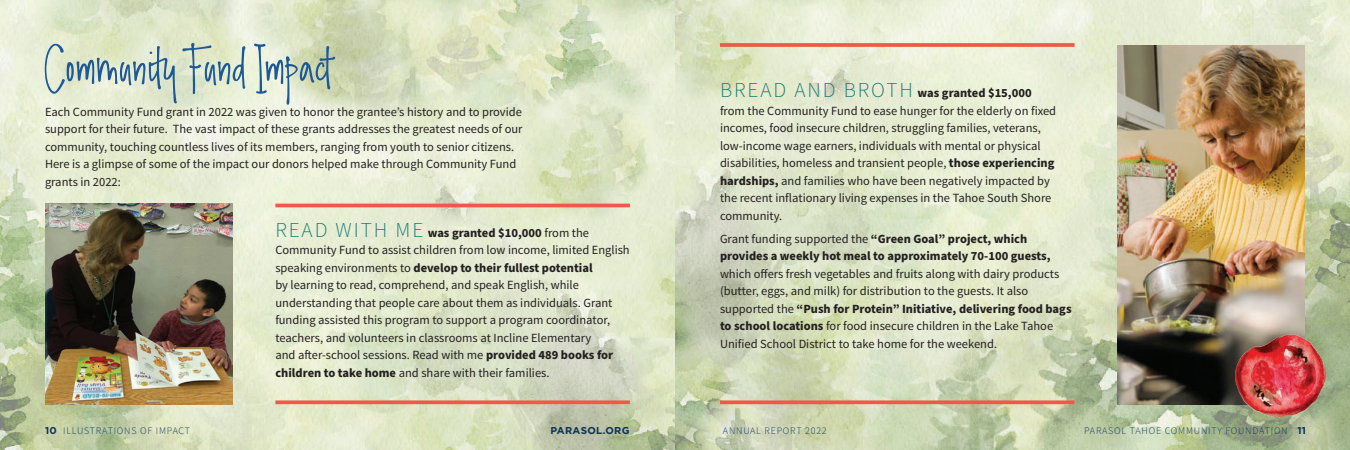
<style>
.page{position:relative;width:1350px;height:450px;background:#fff}
.page>*{position:absolute;margin:0;border:0;box-sizing:border-box;transform-origin:0 0}
.t1{font:55px "Ding Dong";color:#1c5996}
.t2{font:12.5px/17.5px "Source Sans Pro";color:#231f20}
.t3{font:700 12.5px/17.5px "Source Sans Pro";color:#231f20}
.t4{font:300 10px "Source Sans Pro";letter-spacing:.08em;color:#0d3259}
.t5{font:700 10px "Gotham";letter-spacing:.03em;color:#0d3259}
.s1{font-weight:300;font-size:21.25px;color:#1b7b75}
.s2{font-weight:700}
.s3{font-weight:400}
.s4{font-family:"Gotham";font-weight:700}
</style>
<div class="page">
<img style="left:0;top:0;width:1350px;height:450px">
<img style="left:45px;top:204px;width:187px;height:200px">
<img style="left:1118px;top:45px;width:187px;height:360px">
<img style="left:1236px;top:334px;width:90px;height:83px">
<svg style="left:720px;top:43px;width:355px;height:4px"></svg>
<svg style="left:720px;top:400px;width:355px;height:4px"></svg>
<hr style="left:275px;top:204px;width:355px;height:3px;background:#f0594a">
<svg style="left:275px;top:400px;width:355px;height:4px"></svg>
<h1 class="t1" style="left:45px;top:30px;width:289px">Community Fund Impact</h1>
<p class="t2" style="left:45px;top:103px;width:479px">Each Community Fund grant in 2022 was given to honor the grantee’s history and to provide support for their future. The vast impact of these grants addresses the greatest needs of our community, touching countless lives of its members, ranging from youth to senior citizens.<br>Here is a glimpse of some of the impact our donors helped make through Community Fund grants in 2022:</p>
<p class="t2" style="left:275px;top:224px;width:356px"><span class="s1">READ WITH ME</span> <span class="s2">was granted $10,000</span> from the Community Fund to assist children from low income, limited English speaking environments to <span class="s2">develop to their fullest potential<br></span>by learning to read, comprehend, and speak English, while understanding that people care about them as individuals. Grant funding assisted this program to support a program coordinator, teachers, and volunteers in classrooms at Incline Elementary<br>and after-school sessions. Read with me <span class="s2">provided 489 books for children to take home</span> and share with their families.</p>
<p class="t2" style="left:720px;top:85px;width:338px"><span class="s1">BREAD AND BROTH</span> <span class="s2">was granted $15,000 </span>from the Community Fund to ease hunger for the elderly on fixed incomes, food insecure children, struggling families, veterans, low-income wage earners, individuals with mental or physical disabilities, homeless and transient people, <span class="s2">those experiencing hardships,</span> and families who have been negatively impacted by the recent inflationary living expenses in the Tahoe South Shore community.</p>
<p class="t3" style="left:720px;top:230px;width:332px"><span class="s3">Grant funding supported the</span> “Green Goal” project, which provides a weekly hot meal to approximately 70-100 guests,</p>
<p class="t2" style="left:720px;top:265px;width:353px">which offers fresh vegetables and fruits along with dairy products (butter, eggs, and milk) for distribution to the guests. It also supported the <span class="s2">“Push for Protein” Initiative, delivering food bags to school locations</span> for food insecure children in the Lake Tahoe Unified School District to take home for the weekend.</p>
<p class="t4" style="left:45px;top:424px;width:147px"><span class="s4">10</span> ILLUSTRATIONS OF IMPACT</p>
<p class="t5" style="left:551px;top:424px;width:81px">PARASOL.ORG</p>
<p class="t4" style="left:723px;top:424px;width:105px">ANNUAL REPORT 2022</p>
<p class="t4" style="left:1084px;top:424px;width:223px">PARASOL TAHOE COMMUNITY FOUNDATION <span class="s4">11</span></p>
</div>
